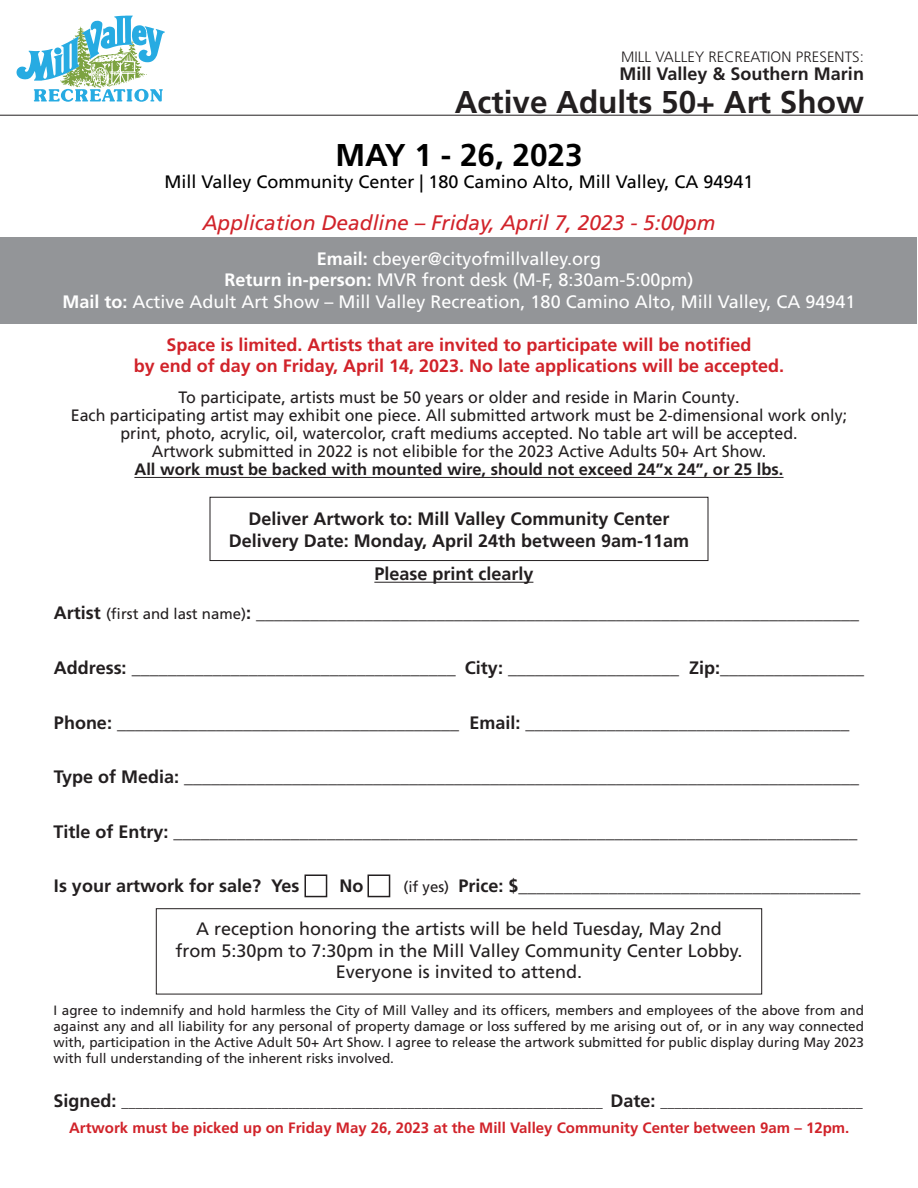
<style>
.page{position:relative;width:918px;height:1188px;background:#fff}
.page>*{position:absolute;margin:0;border:0;box-sizing:border-box;transform-origin:0 0}
.t1{font:700 31.5px "Frutiger LT Std";color:#231f20}
.t2{font:700 31.5px "Frutiger LT Std";color:#000}
.t3{font:italic 21px "Frutiger LT Std";color:#d1232a}
.t4{font:700 18px "Frutiger LT Std";color:#231f20}
.t5{font:18px "Frutiger LT Std";color:#fff}
.t6{font:18px/21.6px "Frutiger LT Std";color:#231f20;text-align:center}
.t7{font:700 18px/21px "Frutiger LT Std";color:#d1232a;text-align:center}
.t8{font:18px "Frutiger LT Std";color:#000}
.t9{font:16.5px/18px "Frutiger LT Std";color:#231f20;text-align:center}
.t10{font:15px "Frutiger LT Std";color:#231f20;scale:.93 1}
.t11{font:700 15px "Frutiger LT Std";color:#d1232a}
.t12{font:300 15px "Frutiger LT Std";letter-spacing:.005em;color:#231f20}
.t13{font:13.5px/16.2px "Frutiger LT Std";color:#231f20;text-align:justify}
.s1{font-weight:700}
.s2{font-weight:400;font-size:15px}
.s3{font-weight:700;font-size:18px}
</style>
<div class="page">
<svg style="left:16px;top:16px;width:149px;height:86px"></svg>
<div style="left:1px;top:237px;width:916px;height:86px;background:#939598"></div>
<hr style="left:0;top:115px;width:918px;height:1px;background:#231f20">
<div style="left:304px;top:874px;width:23px;height:23px;border:2px solid #231f20"></div>
<div style="left:368px;top:874px;width:22px;height:23px;border:2px solid #231f20"></div>
<div style="left:210px;top:497px;width:498px;height:64px;border:1px solid #231f20"></div>
<div style="left:156px;top:908px;width:606px;height:86px;border:1px solid #231f20"></div>
<hr style="left:374px;top:582px;width:159px;height:1px;background:#231f20">
<hr style="left:134px;top:477px;width:650px;height:1px;background:#231f20">
<p class="t12" style="left:621px;top:49px;width:244px">MILL VALLEY RECREATION PRESENTS:</p>
<p class="t4" style="left:620px;top:63px;width:246px">Mill Valley &amp; Southern Marin</p>
<p class="t1" style="left:455px;top:84px;width:411px">Active Adults 50+ Art Show</p>
<p class="t2" style="left:335px;top:137px;width:249px">MAY 1 - 26, 2023</p>
<p class="t8" style="left:164px;top:171px;width:591px">Mill Valley Community Center | 180 Camino Alto, Mill Valley, CA 94941</p>
<p class="t3" style="left:202px;top:211px;width:515px">Application Deadline – Friday, April 7, 2023 - 5:00pm</p>
<p class="t5" style="left:317px;top:248px;width:286px"><span class="s1">Email:</span> cbeyer@cityofmillvalley.org</p>
<p class="t5" style="left:224px;top:270px;width:471px"><span class="s1">Return in-person:</span> MVR front desk (M-F, 8:30am-5:00pm)</p>
<p class="t5" style="left:62px;top:291px;width:795px"><span class="s1">Mail to:</span> Active Adult Art Show – Mill Valley Recreation, 180 Camino Alto, Mill Valley, CA 94941</p>
<p class="t7" style="left:134px;top:335px;width:652px">Space is limited. Artists that are invited to participate will be notified<br>by end of day on Friday, April 14, 2023. No late applications will be accepted.</p>
<p class="t9" style="left:71px;top:388px;width:778px">To participate, artists must be 50 years or older and reside in Marin County.<br>Each participating artist may exhibit one piece. All submitted artwork must be 2-dimensional work only; print, photo, acrylic, oil, watercolor, craft mediums accepted. No table art will be accepted.<br>Artwork submitted in 2022 is not elibible for the 2023 Active Adults 50+ Art Show.<br><span class="s1">All work must be backed with mounted wire, should not exceed 24”x 24”, or 25 lbs.</span></p>
<p class="t4" style="left:248px;top:508px;width:423px">Deliver Artwork to: Mill Valley Community Center</p>
<p class="t4" style="left:229px;top:530px;width:462px">Delivery Date: Monday, April 24th between 9am-11am</p>
<p class="t4" style="left:374px;top:564px;width:161px">Please print clearly</p>
<p class="t4" style="left:54px;top:603px;width:807px">Artist <span class="s2">(first and last name)</span>: ___________________________________________________________________</p>
<p class="t4" style="left:54px;top:657px;width:403px">Address: ____________________________________</p>
<p class="t4" style="left:465px;top:657px;width:401px">City: ___________________ Zip:________________</p>
<p class="t4" style="left:54px;top:712px;width:407px">Phone: ______________________________________</p>
<p class="t4" style="left:469px;top:712px;width:382px">Email: ____________________________________</p>
<p class="t4" style="left:54px;top:766px;width:807px">Type of Media: ___________________________________________________________________________</p>
<p class="t4" style="left:53px;top:821px;width:806px">Title of Entry: ____________________________________________________________________________</p>
<p class="t4" style="left:54px;top:876px;width:247px">Is your artwork for sale? Yes</p>
<p class="t4" style="left:339px;top:876px;width:25px">No</p>
<p class="t4" style="left:403px;top:876px;width:459px"><span class="s2">(if yes)</span> Price: $______________________________________</p>
<p class="t6" style="left:176px;top:918px;width:568px">A reception honoring the artists will be held Tuesday, May 2nd from 5:30pm to 7:30pm in the Mill Valley Community Center Lobby.</p>
<p class="t6" style="left:336px;top:961px;width:248px">Everyone is invited to attend.</p>
<p class="t13" style="left:53px;top:1002px;width:812px">I agree to indemnify and hold harmless the City of Mill Valley and its officers, members and employees of the above from and against any and all liability for any personal of property damage or loss suffered by me arising out of, or in any way connected with, participation in the Active Adult 50+ Art Show. I agree to release the artwork submitted for public display during May 2023 with full understanding of the inherent risks involved.</p>
<p class="t10" style="left:53px;top:1093px;width:872px"><span class="s3">Signed:</span> _____________________________________________________________________ <span class="s3">Date:</span> _____________________________</p>
<p class="t11" style="left:69px;top:1119px;width:782px">Artwork must be picked up on Friday May 26, 2023 at the Mill Valley Community Center between 9am – 12pm.</p>
</div>
